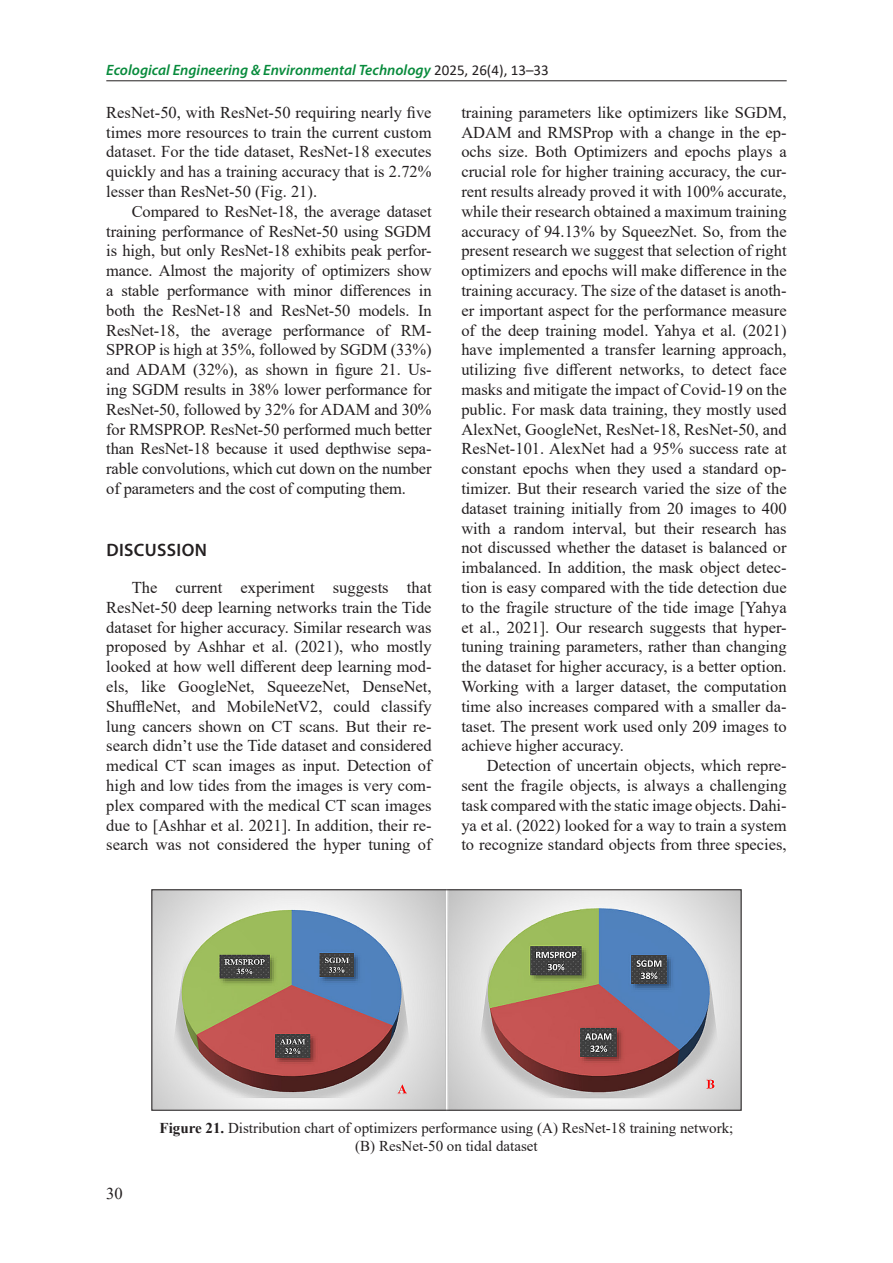
<style>
.page{position:relative;width:893px;height:1263px;background:#fff}
.page>*{position:absolute;margin:0;border:0;box-sizing:border-box;transform-origin:0 0}
.Heading_1{font:600 18px "Myriad Pro";letter-spacing:.02em;color:#231f20}
.Base_Text{font:16.5px/19.8px "Times New Roman";color:#231f20;text-align:justify}
.Figure{font:15px "Times New Roman";color:#231f20}
.t1{font:italic 600 15px "Myriad Pro";color:#088b3c}
.s1{font-family:"Calibri";font-weight:400;font-style:normal;color:#231f20}
.s2{font-weight:700}
</style>
<div class="page">
<hr style="left:106px;top:80px;width:681px;height:1px;background:#231f20">
<img style="left:153px;top:891px;width:586px;height:217px">
<div style="left:151px;top:889px;width:590px;height:221px;border:1px solid #231f20"></div>
<p class="t1" style="left:106px;top:60px;width:444px">Ecological Engineering &amp; Environmental Technology <span class="s1">2025, 26(4), 13–33</span></p>
<p class="Base_Text" style="left:106px;top:102px;width:327px">ResNet-50, with ResNet-50 requiring nearly five times more resources to train the current custom dataset. For the tide dataset, ResNet-18 executes quickly and has a training accuracy that is 2.72% lesser than ResNet-50 (Fig. 21).</p>
<p class="Base_Text" style="left:106px;top:201px;width:327px;text-indent:26px">Compared to ResNet-18, the average dataset training performance of ResNet-50 using SGDM is high, but only ResNet-18 exhibits peak perfor&shy;mance. Almost the majority of optimizers show a stable performance with minor differences in both the ResNet-18 and ResNet-50 models. In ResNet-18, the average performance of RM-SPROP is high at 35%, followed by SGDM (33%) and ADAM (32%), as shown in figure 21. Us&shy;ing SGDM results in 38% lower performance for ResNet-50, followed by 32% for ADAM and 30% for RMSPROP. ResNet-50 performed much better than ResNet-18 because it used depthwise sepa&shy;rable convolutions, which cut down on the number of parameters and the cost of computing them.</p>
<p class="Base_Text" style="left:461px;top:102px;width:327px">training parameters like optimizers like SGDM, ADAM and RMSProp with a change in the ep&shy;ochs size. Both Optimizers and epochs plays a crucial role for higher training accuracy, the cur&shy;rent results already proved it with 100% accurate, while their research obtained a maximum training accuracy of 94.13% by SqueezNet. So, from the present research we suggest that selection of right optimizers and epochs will make difference in the training accuracy. The size of the dataset is anoth&shy;er important aspect for the performance measure of the deep training model. Yahya et al. (2021) have implemented a transfer learning approach, utilizing five different networks, to detect face masks and mitigate the impact of Covid-19 on the public. For mask data training, they mostly used AlexNet, GoogleNet, ResNet-18, ResNet-50, and ResNet-101. AlexNet had a 95% success rate at constant epochs when they used a standard op&shy;timizer. But their research varied the size of the dataset training initially from 20 images to 400 with a random interval, but their research has not discussed whether the dataset is balanced or imbalanced. In addition, the mask object detec&shy;tion is easy compared with the tide detection due to the fragile structure of the tide image [Yahya et al., 2021]. Our research suggests that hyper&shy;tuning training parameters, rather than changing the dataset for higher accuracy, is a better option.<br>Working with a larger dataset, the computation time also increases compared with a smaller da&shy;taset. The present work used only 209 images to achieve higher accuracy.</p>
<p class="Base_Text" style="left:461px;top:755px;width:327px;text-indent:26px">Detection of uncertain objects, which repre&shy;sent the fragile objects, is always a challenging task compared with the static image objects. Dahi&shy;ya et al. (2022) looked for a way to train a system to recognize standard objects from three species,</p>
<p class="Heading_1" style="left:106px;top:539px;width:102px">DISCUSSION</p>
<p class="Base_Text" style="left:106px;top:577px;width:327px;text-indent:26px">The current experiment suggests that ResNet-50 deep learning networks train the Tide dataset for higher accuracy. Similar research was proposed by Ashhar et al. (2021), who mostly looked at how well different deep learning mod&shy;els, like GoogleNet, SqueezeNet, DenseNet, ShuffleNet, and MobileNetV2, could classify lung cancers shown on CT scans. But their re&shy;search didn’t use the Tide dataset and considered medical CT scan images as input. Detection of high and low tides from the images is very com&shy;plex compared with the medical CT scan images due to [Ashhar et al. 2021]. In addition, their re&shy;search was not considered the hyper tuning of</p>
<p class="Base_Text" style="left:106px;top:1183px;width:18px">30</p>
<p class="Figure" style="left:160px;top:1118px;width:575px"><span class="s2">Figure 21.</span> Distribution chart of optimizers performance using (A) ResNet-18 training network;</p>
<p class="Figure" style="left:355px;top:1136px;width:184px">(B) ResNet-50 on tidal dataset</p>
</div>
